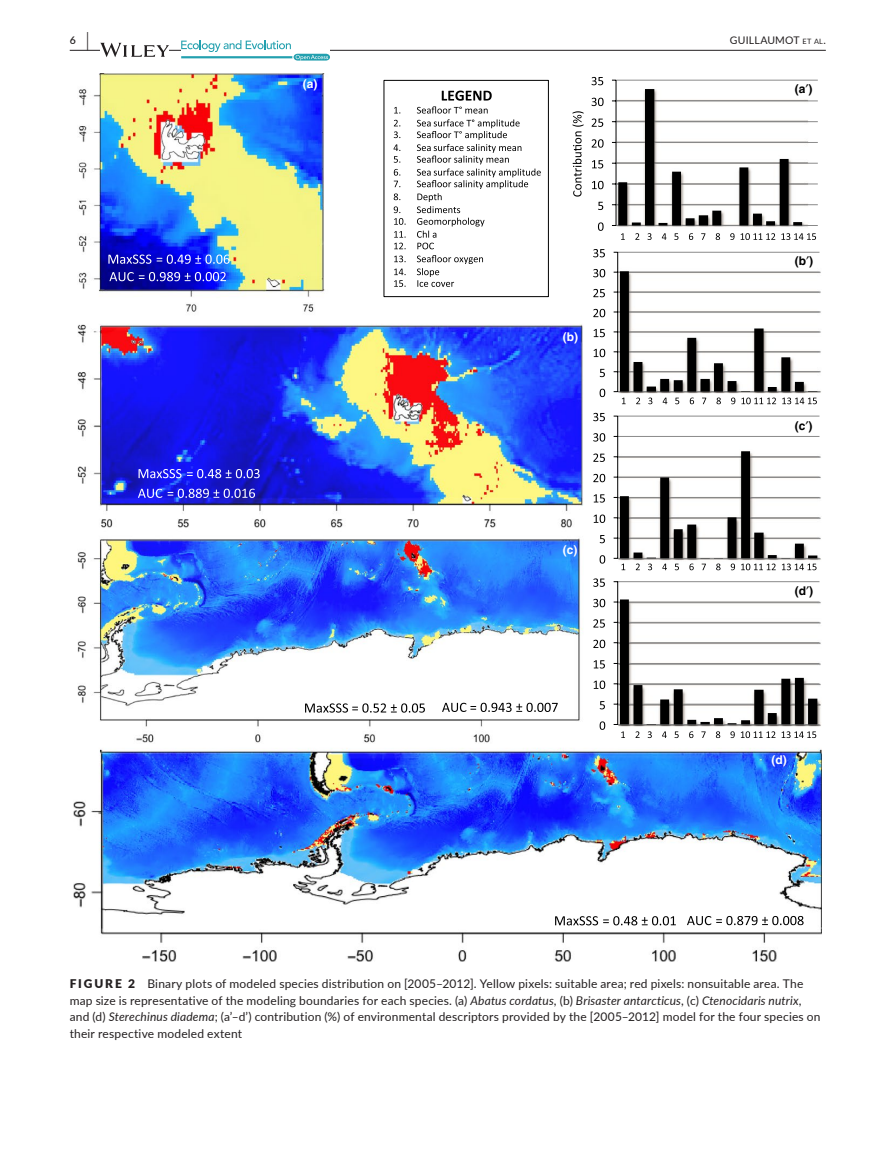
<style>
.page{position:relative;width:893px;height:1174px;background:#fff}
.page>*{position:absolute;margin:0;border:0;box-sizing:border-box;transform-origin:0 0}
.t1{font:12px/16.5px "Lato";letter-spacing:.015em;color:#231f20}
.t2{font:700 12px "Helvetica";color:#fff}
.t3{font:700 12px "Helvetica";color:#000}
.t4{font:10.5px "Lato";letter-spacing:.02em;color:#231f20}
.t5{font:600 10.5px "Lato";color:#231f20}
.s1{font-size:19.5px}
.s2{font-size:7.35px}
.s3{font-weight:900}
.s4{font-style:italic}
</style>
<div class="page">
<hr style="left:70px;top:50px;width:756px;height:1px;background:#231f20">
<svg style="left:100px;top:43px;width:69px;height:14px"></svg>
<svg style="left:181px;top:40px;width:149px;height:21px"></svg>
<img style="left:74px;top:73px;width:748px;height:888px">
<hr style="left:616px;top:225px;width:202px;height:1px;background:#868686">
<hr style="left:616px;top:204px;width:202px;height:1px;background:#868686">
<hr style="left:616px;top:183px;width:202px;height:1px;background:#868686">
<hr style="left:616px;top:163px;width:202px;height:1px;background:#868686">
<hr style="left:616px;top:142px;width:202px;height:1px;background:#868686">
<hr style="left:616px;top:121px;width:202px;height:1px;background:#868686">
<hr style="left:616px;top:100px;width:202px;height:1px;background:#868686">
<hr style="left:616px;top:80px;width:202px;height:1px;background:#868686">
<svg style="left:598px;top:222px;width:6px;height:9px"></svg>
<svg style="left:598px;top:202px;width:5px;height:8px"></svg>
<svg style="left:592px;top:181px;width:12px;height:8px"></svg>
<svg style="left:592px;top:160px;width:11px;height:8px"></svg>
<svg style="left:592px;top:139px;width:12px;height:9px"></svg>
<svg style="left:592px;top:118px;width:11px;height:9px"></svg>
<svg style="left:592px;top:98px;width:12px;height:8px"></svg>
<svg style="left:592px;top:77px;width:11px;height:8px"></svg>
<hr style="left:618px;top:391px;width:201px;height:1px;background:#868686">
<hr style="left:618px;top:371px;width:201px;height:1px;background:#868686">
<hr style="left:618px;top:351px;width:201px;height:1px;background:#868686">
<hr style="left:618px;top:331px;width:201px;height:1px;background:#868686">
<hr style="left:618px;top:311px;width:201px;height:1px;background:#868686">
<hr style="left:618px;top:291px;width:201px;height:1px;background:#868686">
<hr style="left:618px;top:272px;width:201px;height:1px;background:#868686">
<hr style="left:618px;top:252px;width:201px;height:1px;background:#868686">
<hr style="left:617px;top:252px;width:1px;height:140px;background:#000">
<svg style="left:600px;top:389px;width:5px;height:8px"></svg>
<svg style="left:600px;top:369px;width:5px;height:8px"></svg>
<svg style="left:594px;top:349px;width:11px;height:8px"></svg>
<svg style="left:594px;top:329px;width:11px;height:8px"></svg>
<svg style="left:593px;top:309px;width:12px;height:8px"></svg>
<svg style="left:593px;top:289px;width:12px;height:8px"></svg>
<svg style="left:593px;top:269px;width:12px;height:8px"></svg>
<svg style="left:593px;top:249px;width:12px;height:8px"></svg>
<hr style="left:618px;top:558px;width:201px;height:1px;background:#868686">
<hr style="left:618px;top:537px;width:201px;height:1px;background:#868686">
<hr style="left:618px;top:517px;width:201px;height:1px;background:#868686">
<hr style="left:618px;top:497px;width:201px;height:1px;background:#868686">
<hr style="left:618px;top:476px;width:201px;height:1px;background:#868686">
<hr style="left:618px;top:456px;width:201px;height:1px;background:#868686">
<hr style="left:618px;top:436px;width:201px;height:1px;background:#868686">
<hr style="left:618px;top:415px;width:201px;height:1px;background:#868686">
<hr style="left:617px;top:416px;width:1px;height:142px;background:#000">
<svg style="left:600px;top:555px;width:5px;height:8px"></svg>
<svg style="left:600px;top:535px;width:5px;height:8px"></svg>
<svg style="left:594px;top:514px;width:11px;height:9px"></svg>
<svg style="left:594px;top:494px;width:11px;height:8px"></svg>
<svg style="left:593px;top:474px;width:12px;height:8px"></svg>
<svg style="left:593px;top:453px;width:12px;height:9px"></svg>
<svg style="left:593px;top:433px;width:12px;height:8px"></svg>
<svg style="left:593px;top:413px;width:12px;height:8px"></svg>
<hr style="left:618px;top:724px;width:201px;height:1px;background:#868686">
<hr style="left:618px;top:703px;width:201px;height:1px;background:#868686">
<hr style="left:618px;top:683px;width:201px;height:1px;background:#868686">
<hr style="left:618px;top:663px;width:201px;height:1px;background:#868686">
<hr style="left:618px;top:642px;width:201px;height:1px;background:#868686">
<hr style="left:618px;top:622px;width:201px;height:1px;background:#868686">
<hr style="left:618px;top:601px;width:201px;height:1px;background:#868686">
<hr style="left:618px;top:581px;width:201px;height:1px;background:#868686">
<hr style="left:617px;top:581px;width:1px;height:143px;background:#000">
<svg style="left:614px;top:599px;width:203px;height:126px"></svg>
<svg style="left:600px;top:721px;width:5px;height:9px"></svg>
<svg style="left:600px;top:701px;width:5px;height:8px"></svg>
<svg style="left:594px;top:680px;width:11px;height:9px"></svg>
<svg style="left:594px;top:660px;width:11px;height:8px"></svg>
<svg style="left:593px;top:639px;width:12px;height:9px"></svg>
<svg style="left:593px;top:619px;width:12px;height:8px"></svg>
<svg style="left:593px;top:599px;width:12px;height:8px"></svg>
<svg style="left:593px;top:578px;width:12px;height:9px"></svg>
<div style="left:383px;top:80px;width:166px;height:217px;border:1px solid #000"></div>
<svg style="left:394px;top:107px;width:6px;height:6px"></svg>
<svg style="left:394px;top:120px;width:6px;height:18px"></svg>
<svg style="left:393px;top:144px;width:7px;height:19px"></svg>
<svg style="left:394px;top:169px;width:6px;height:18px"></svg>
<svg style="left:394px;top:193px;width:6px;height:7px"></svg>
<svg style="left:394px;top:206px;width:12px;height:19px"></svg>
<svg style="left:394px;top:231px;width:12px;height:18px"></svg>
<svg style="left:417px;top:91px;width:124px;height:158px"></svg>
<svg style="left:394px;top:255px;width:12px;height:7px"></svg>
<svg style="left:394px;top:268px;width:12px;height:19px"></svg>
<svg style="left:417px;top:255px;width:66px;height:32px"></svg>
<svg style="left:621px;top:233px;width:195px;height:7px"></svg>
<svg style="left:614px;top:271px;width:203px;height:133px"></svg>
<svg style="left:614px;top:451px;width:203px;height:119px"></svg>
<svg style="left:621px;top:731px;width:195px;height:7px"></svg>
<svg style="left:572px;top:111px;width:12px;height:86px"></svg>
<svg style="left:109px;top:272px;width:117px;height:9px"></svg>
<svg style="left:138px;top:488px;width:117px;height:10px"></svg>
<svg style="left:442px;top:702px;width:116px;height:10px"></svg>
<svg style="left:687px;top:916px;width:117px;height:9px"></svg>
<svg style="left:555px;top:916px;width:121px;height:9px"></svg>
<svg style="left:305px;top:703px;width:120px;height:9px"></svg>
<svg style="left:139px;top:469px;width:121px;height:9px"></svg>
<svg style="left:108px;top:254px;width:43px;height:10px"></svg>
<svg style="left:157px;top:254px;width:73px;height:10px"></svg>
<svg style="left:612px;top:80px;width:196px;height:146px"></svg>
<svg style="left:806px;top:256px;width:3px;height:4px"></svg>
<p class="t5" style="left:70px;top:33px;width:21px">6 <span class="s1">|</span></p>
<p class="t4" style="left:730px;top:33px;width:97px">GUILLAUMOT <span class="s2">et al</span>.</p>
<p class="t2" style="left:303px;top:77px;width:16px">(a)</p>
<p class="t3" style="left:795px;top:81px;width:19px">(a)</p>
<p class="t2" style="left:563px;top:329px;width:17px">(b)</p>
<p class="t2" style="left:563px;top:542px;width:16px">(c)</p>
<p class="t3" style="left:795px;top:254px;width:20px">(b)</p>
<p class="t3" style="left:795px;top:418px;width:19px">(c)</p>
<p class="t3" style="left:795px;top:583px;width:20px">(d)</p>
<p class="t2" style="left:772px;top:752px;width:17px">(d)</p>
<p class="t1" style="left:70px;top:975px;width:752px"><span class="s3">FIGURE 2</span> Binary plots of modeled species distribution on [2005–2012]. Yellow pixels: suitable area; red pixels: nonsuitable area. The map size is representative of the modeling boundaries for each species. (a) <span class="s4">Abatus cordatus</span>, (b) <span class="s4">Brisaster antarcticus</span>, (c) <span class="s4">Ctenocidaris nutrix</span>, and (d) <span class="s4">Sterechinus diadema</span>; (a’–d’) contribution (%) of environmental descriptors provided by the [2005–2012] model for the four species on their respective modeled extent</p>
</div>
